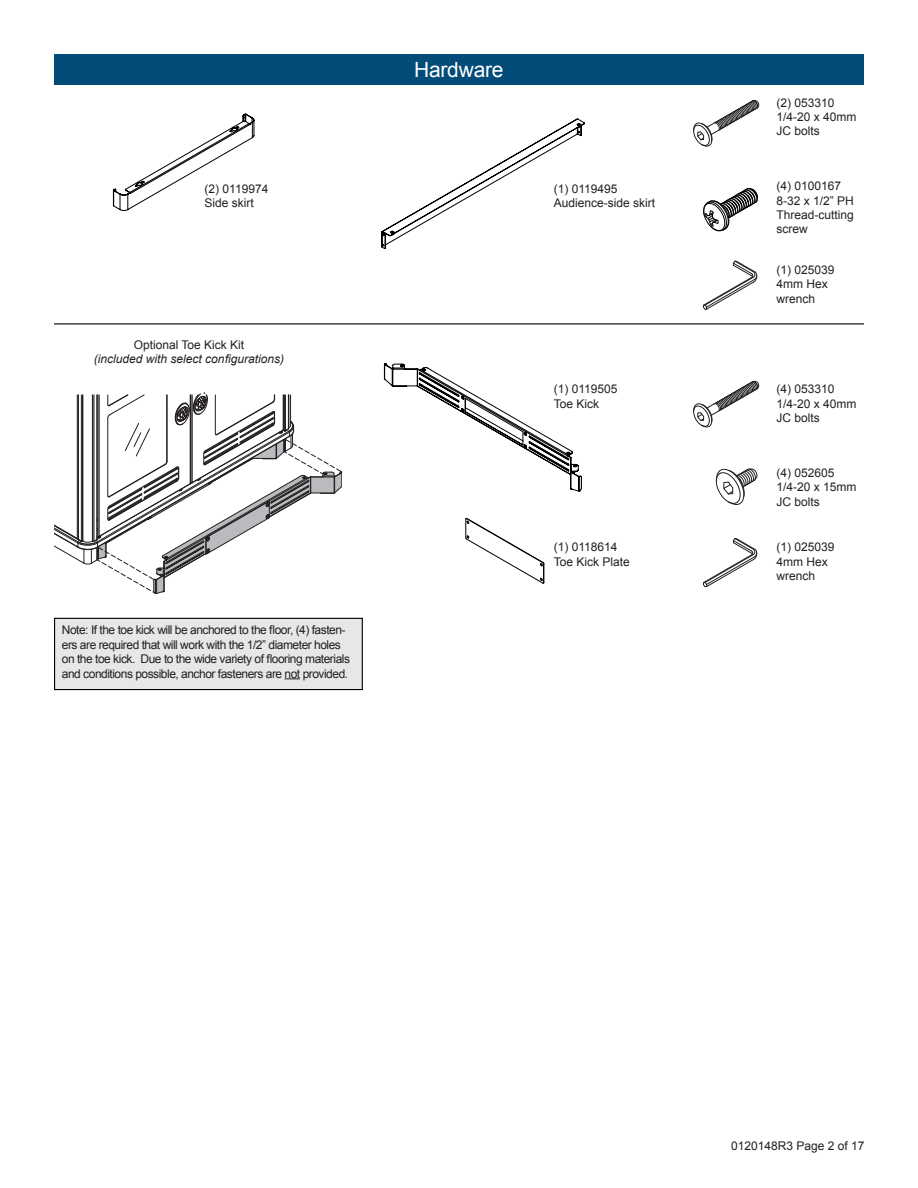
<style>
.page{position:relative;width:918px;height:1188px;background:#fff}
.page>*{position:absolute;margin:0;border:0;box-sizing:border-box;transform-origin:0 0}
.t1{font:21px "Arial";letter-spacing:-.01em;color:#fff}
.t2{font:12px/14.4px "Arial";color:#231f20}
.t3{font:12px/14.4px "Arial";letter-spacing:-.04em;color:#231f20}
.t4{font:italic 12px "Arial";color:#231f20}
</style>
<div class="page">
<svg style="left:381px;top:118px;width:204px;height:132px"></svg>
<svg style="left:112px;top:113px;width:143px;height:98px"></svg>
<svg style="left:383px;top:363px;width:199px;height:129px"></svg>
<svg style="left:54px;top:392px;width:288px;height:202px"></svg>
<svg style="left:703px;top:188px;width:55px;height:43px"></svg>
<svg style="left:703px;top:261px;width:55px;height:49px"></svg>
<svg style="left:693px;top:381px;width:66px;height:47px"></svg>
<svg style="left:716px;top:468px;width:42px;height:37px"></svg>
<svg style="left:703px;top:538px;width:55px;height:49px"></svg>
<svg style="left:465px;top:518px;width:80px;height:66px"></svg>
<svg style="left:693px;top:100px;width:66px;height:47px"></svg>
<div style="left:54px;top:54px;width:810px;height:30px;background:#034c7a"></div>
<div style="left:55px;top:618px;width:307px;height:72px;background:#e6e7e9"></div>
<svg style="left:285px;top:678px;width:15px;height:1px"></svg>
<div style="left:54px;top:618px;width:309px;height:72px;border:1px solid #000"></div>
<hr style="left:54px;top:323px;width:810px;height:1px;background:#000">
<p class="t2" style="left:205px;top:182px;width:65px">(2) 0119974</p>
<p class="t2" style="left:205px;top:196px;width:51px">Side skirt</p>
<p class="t2" style="left:134px;top:338px;width:112px">Optional Toe Kick Kit</p>
<p class="t4" style="left:94px;top:351px;width:192px">(included with select configurations)</p>
<p class="t3" style="left:62px;top:623px;width:290px">Note: If the toe kick will be anchored to the floor, (4) fasten&shy;ers are required that will work with the 1/2” diameter holes on the toe kick. Due to the wide variety of flooring materials and conditions possible, anchor fasteners are not provided.</p>
<p class="t1" style="left:414px;top:56px;width:91px">Hardware</p>
<p class="t2" style="left:554px;top:182px;width:65px">(1) 0119495</p>
<p class="t2" style="left:554px;top:196px;width:103px">Audience-side skirt</p>
<p class="t2" style="left:554px;top:382px;width:65px">(1) 0119505</p>
<p class="t2" style="left:554px;top:396px;width:47px">Toe Kick</p>
<p class="t2" style="left:554px;top:540px;width:65px">(1) 0118614</p>
<p class="t2" style="left:554px;top:554px;width:78px">Toe Kick Plate</p>
<p class="t2" style="left:776px;top:95px;width:60px">(2) 053310</p>
<p class="t2" style="left:776px;top:110px;width:82px">1/4-20 x 40mm<br>JC bolts</p>
<p class="t2" style="left:776px;top:179px;width:66px">(4) 0100167</p>
<p class="t2" style="left:776px;top:193px;width:79px;text-align:justify">8-32 x 1/2” PH Thread-cutting screw</p>
<p class="t2" style="left:776px;top:263px;width:60px">(1) 025039</p>
<p class="t2" style="left:776px;top:277px;width:53px">4mm Hex wrench</p>
<p class="t2" style="left:776px;top:382px;width:60px">(4) 053310</p>
<p class="t2" style="left:776px;top:396px;width:82px">1/4-20 x 40mm<br>JC bolts</p>
<p class="t2" style="left:776px;top:466px;width:60px">(4) 052605</p>
<p class="t2" style="left:776px;top:480px;width:82px">1/4-20 x 15mm<br>JC bolts</p>
<p class="t2" style="left:776px;top:540px;width:60px">(1) 025039</p>
<p class="t2" style="left:776px;top:554px;width:53px">4mm Hex wrench</p>
<p class="t2" style="left:731px;top:1139px;width:135px">0120148R3 Page 2 of 17</p>
</div>
